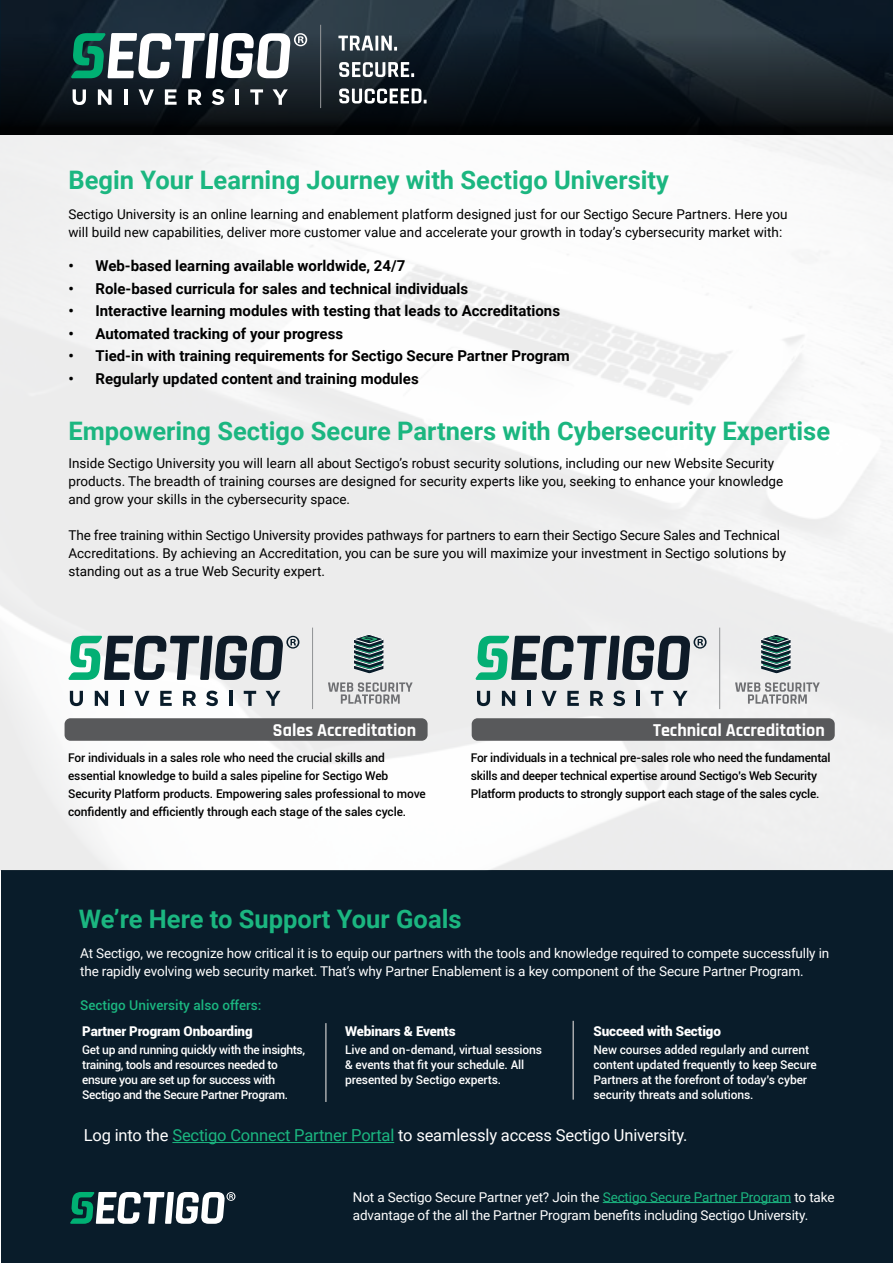
<style>
.page{position:relative;width:893px;height:1263px;background:#fff}
.page>*{position:absolute;margin:0;border:0;box-sizing:border-box;transform-origin:0 0}
.t1{font:700 25.5px "Roboto";color:#1bb680}
.t2{font:700 18px "Rajdhani";color:#fff}
.t3{font:16.5px "Roboto";letter-spacing:-.01em;color:#fff}
.t4{font:700 15px "Roboto";color:#000}
.t5{font:13.5px/18px "Roboto";color:#000}
.t6{font:13.5px/18px "Roboto";letter-spacing:-.01em;color:#fff}
.t7{font:900 13.5px "Roboto";letter-spacing:-.01em;color:#fff}
.t8{font:500 13.5px "Roboto";color:#1bb680}
.t9{font:500 12px/18px "Roboto";letter-spacing:-.01em;color:#000}
.t10{font:500 12px/15px "Roboto";letter-spacing:-.01em;color:#fff}
.t11{font:500 12px/15px "Roboto";letter-spacing:-.03em;color:#fff}
.s1{color:#1bb680}
</style>
<div class="page">
<div style="left:1px;top:870px;width:892px;height:393px;background:#091c2a"></div>
<img style="left:0;top:135px;width:893px;height:735px">
<svg style="left:0;top:0;width:893px;height:135px;background:#131d25"></svg>
<svg style="left:70px;top:1192px;width:165px;height:32px"></svg>
<svg style="left:73px;top:89px;width:13px;height:16px"></svg>
<svg style="left:98px;top:89px;width:14px;height:16px"></svg>
<hr style="left:124px;top:89px;width:3px;height:16px;background:#fff">
<svg style="left:139px;top:89px;width:15px;height:16px"></svg>
<svg style="left:165px;top:89px;width:12px;height:16px"></svg>
<svg style="left:188px;top:89px;width:14px;height:16px"></svg>
<svg style="left:212px;top:89px;width:12px;height:16px"></svg>
<hr style="left:236px;top:89px;width:3px;height:16px;background:#fff">
<svg style="left:250px;top:89px;width:13px;height:16px"></svg>
<svg style="left:273px;top:89px;width:15px;height:16px"></svg>
<hr style="left:320px;top:25px;width:1px;height:83px;background:#919496">
<svg style="left:338px;top:36px;width:35px;height:15px"></svg>
<hr style="left:375px;top:36px;width:3px;height:15px;background:#fff">
<svg style="left:381px;top:36px;width:16px;height:15px"></svg>
<svg style="left:339px;top:62px;width:75px;height:15px"></svg>
<svg style="left:339px;top:88px;width:88px;height:15px"></svg>
<svg style="left:71px;top:33px;width:236px;height:45px"></svg>
<div style="left:65px;top:718px;width:363px;height:23px;background:#58595b;border-radius:6px"></div>
<svg style="left:70px;top:691px;width:13px;height:15px"></svg>
<svg style="left:95px;top:691px;width:13px;height:15px"></svg>
<hr style="left:120px;top:691px;width:4px;height:15px;background:#091c2a">
<svg style="left:134px;top:691px;width:16px;height:15px"></svg>
<svg style="left:160px;top:691px;width:12px;height:15px"></svg>
<svg style="left:183px;top:691px;width:13px;height:15px"></svg>
<svg style="left:206px;top:691px;width:12px;height:15px"></svg>
<hr style="left:229px;top:691px;width:4px;height:15px;background:#091c2a">
<svg style="left:244px;top:691px;width:12px;height:15px"></svg>
<svg style="left:266px;top:691px;width:14px;height:15px"></svg>
<hr style="left:312px;top:628px;width:1px;height:81px;background:#929496">
<svg style="left:328px;top:682px;width:85px;height:22px;background:#bfc0c1"></svg>
<svg style="left:68px;top:636px;width:231px;height:44px;background:#7c9191"></svg>
<svg style="left:354px;top:634px;width:30px;height:40px"></svg>
<div style="left:472px;top:718px;width:363px;height:23px;background:#58595b;border-radius:6px"></div>
<svg style="left:477px;top:691px;width:13px;height:15px"></svg>
<svg style="left:502px;top:691px;width:13px;height:15px"></svg>
<hr style="left:527px;top:691px;width:4px;height:15px;background:#091c2a">
<svg style="left:542px;top:691px;width:15px;height:15px"></svg>
<svg style="left:567px;top:691px;width:12px;height:15px"></svg>
<svg style="left:590px;top:691px;width:13px;height:15px"></svg>
<svg style="left:613px;top:691px;width:12px;height:15px"></svg>
<hr style="left:636px;top:691px;width:4px;height:15px;background:#091c2a">
<svg style="left:651px;top:691px;width:12px;height:15px"></svg>
<svg style="left:673px;top:691px;width:15px;height:15px"></svg>
<hr style="left:719px;top:628px;width:1px;height:81px;background:#929496">
<svg style="left:735px;top:682px;width:85px;height:22px"></svg>
<svg style="left:475px;top:636px;width:232px;height:44px;background:#7c9091"></svg>
<svg style="left:761px;top:634px;width:30px;height:40px"></svg>
<hr style="left:325px;top:1023px;width:2px;height:79px;background:#a7a9ac">
<hr style="left:572px;top:1021px;width:2px;height:79px;background:#a7a9ac">
<hr style="left:172px;top:1142px;width:222px;height:1px;background:#1bb680">
<hr style="left:603px;top:1202px;width:188px;height:1px;background:#1bb680">
<h1 class="t1" style="left:68px;top:162px;width:602px">Begin Your Learning Journey with Sectigo University</h1>
<p class="t5" style="left:68px;top:205px;width:721px">Sectigo University is an online learning and enablement platform designed just for our Sectigo Secure Partners. Here you will build new capabilities, deliver more customer value and accelerate your growth in today’s cybersecurity market with:</p>
<p class="t4" style="left:68px;top:255px;width:338px">• Web-based learning available worldwide, 24/7</p>
<p class="t4" style="left:68px;top:278px;width:401px">• Role-based curricula for sales and technical individuals</p>
<p class="t4" style="left:68px;top:300px;width:493px">• Interactive learning modules with testing that leads to Accreditations</p>
<p class="t4" style="left:68px;top:323px;width:276px">• Automated tracking of your progress</p>
<p class="t4" style="left:68px;top:345px;width:503px">• Tied-in with training requirements for Sectigo Secure Partner Program</p>
<p class="t4" style="left:68px;top:368px;width:352px">• Regularly updated content and training modules</p>
<h1 class="t1" style="left:68px;top:413px;width:763px">Empowering Sectigo Secure Partners with Cybersecurity Expertise</h1>
<p class="t5" style="left:68px;top:454px;width:716px">Inside Sectigo University you will learn all about Sectigo’s robust security solutions, including our new Website Security products. The breadth of training courses are designed for security experts like you, seeking to enhance your knowledge and grow your skills in the cybersecurity space.</p>
<p class="t5" style="left:68px;top:526px;width:719px">The free training within Sectigo University provides pathways for partners to earn their Sectigo Secure Sales and Technical<br>Accreditations. By achieving an Accreditation, you can be sure you will maximize your investment in Sectigo solutions by standing out as a true Web Security expert.</p>
<h2 class="t2" style="left:273px;top:719px;width:145px">Sales Accreditation</h2>
<h2 class="t2" style="left:653px;top:719px;width:173px">Technical Accreditation</h2>
<p class="t9" style="left:68px;top:749px;width:359px">For individuals in a sales role who need the crucial skills and essential knowledge to build a sales pipeline for Sectigo Web Security Platform products. Empowering sales professional to move confidently and efficiently through each stage of the sales cycle.</p>
<p class="t9" style="left:471px;top:748px;width:361px">For individuals in a technical pre-sales role who need the fundamental skills and deeper technical expertise around Sectigo’s Web Security<br>Platform products to strongly support each stage of the sales cycle.</p>
<h1 class="t1" style="left:79px;top:901px;width:384px">We’re Here to Support Your Goals</h1>
<p class="t6" style="left:80px;top:944px;width:751px">At Sectigo, we recognize how critical it is to equip our partners with the tools and knowledge required to compete successfully in the rapidly evolving web security market. That’s why Partner Enablement is a key component of the Secure Partner Program.</p>
<p class="t8" style="left:80px;top:995px;width:183px">Sectigo University also offers:</p>
<p class="t7" style="left:82px;top:1022px;width:172px">Partner Program Onboarding</p>
<p class="t11" style="left:82px;top:1042px;width:224px">Get up and running quickly with the insights, training, tools and resources needed to ensure you are set up for success with Sectigo and the Secure Partner Program.</p>
<p class="t7" style="left:593px;top:1022px;width:129px">Succeed with Sectigo</p>
<p class="t10" style="left:593px;top:1042px;width:225px">New courses added regularly and current content updated frequently to keep Secure Partners at the forefront of today’s cyber security threats and solutions.</p>
<p class="t3" style="left:84px;top:1124px;width:605px">Log into the <span class="s1">Sectigo Connect Partner Portal</span> to seamlessly access Sectigo University.</p>
<p class="t7" style="left:345px;top:1022px;width:112px">Webinars &amp; Events</p>
<p class="t10" style="left:345px;top:1042px;width:199px">Live and on-demand, virtual sessions &amp; events that fit your schedule. All presented by Sectigo experts.</p>
<p class="t6" style="left:353px;top:1187px;width:483px">Not a Sectigo Secure Partner yet? Join the <span class="s1">Sectigo Secure Partner Program</span> to take advantage of the all the Partner Program benefits including Sectigo University.</p>
</div>
